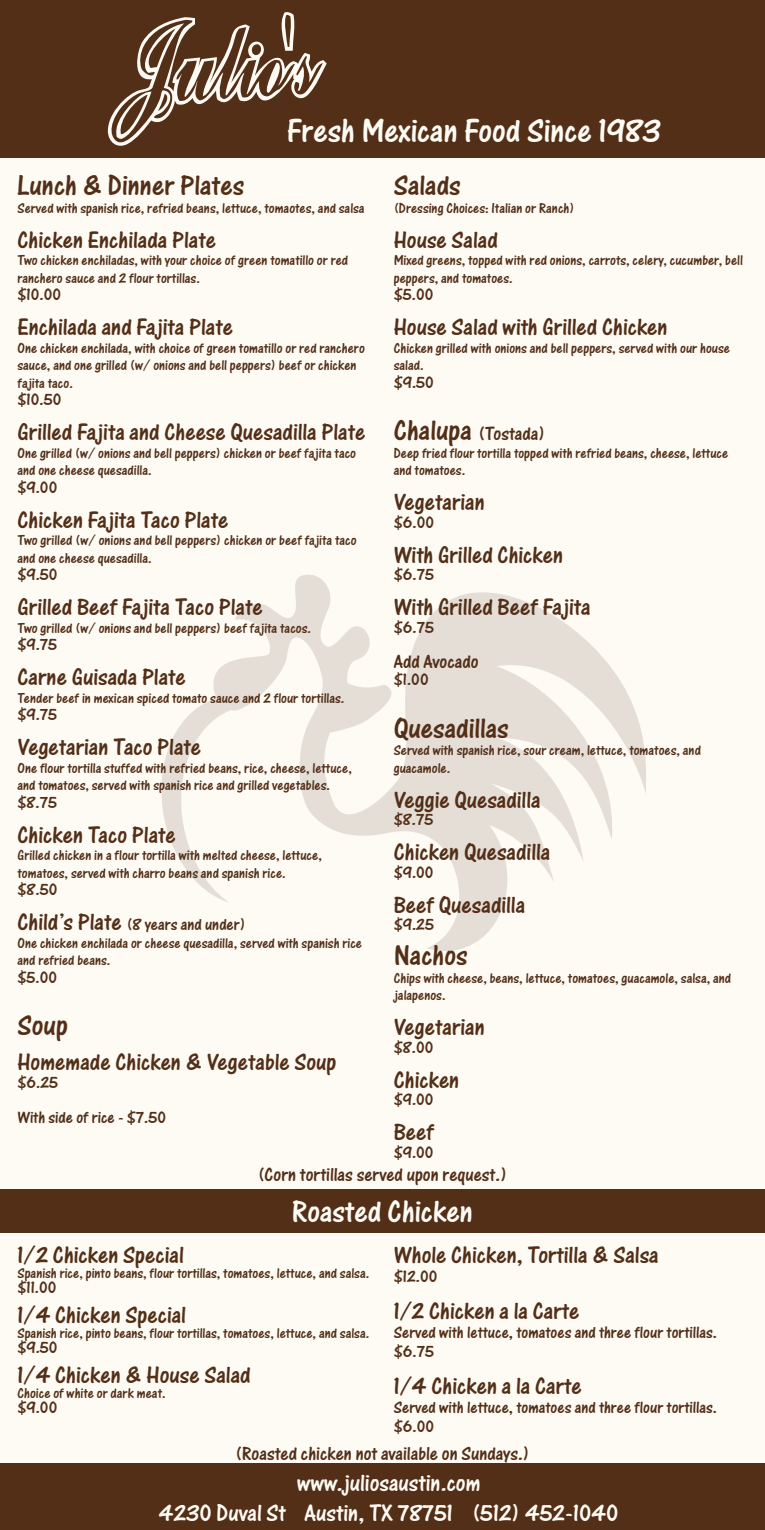
<style>
.page{position:relative;width:765px;height:1530px;background:#fefbf4}
.page>*{position:absolute;margin:0;border:0;box-sizing:border-box;transform-origin:0 0}
.t1{font:35px "One Stroke Script Let Plain";color:#fefbf4}
.t2{font:32.5px "One Stroke Script Let Plain";color:#fefbf4}
.t3{font:30px "One Stroke Script Let Plain";color:#532f18}
.t4{font:25px "One Stroke Script Let Plain";color:#532f18}
.t5{font:25px "One Stroke Script Let Plain";color:#fefbf4}
.t6{font:20px "One Stroke Script Let Plain";color:#532f18}
.t7{font:17.5px "One Stroke Script Let Plain";color:#532f18}
.t8{font:15px/17.5px "One Stroke Script Let Plain";color:#532f18}
.s1{font-size:25px}
.s2{font-size:30px}
</style>
<div class="page">
<svg style="left:161px;top:574px;width:485px;height:377px"></svg>
<div style="left:0;top:0;width:765px;height:158px;background:#532f18"></div>
<div style="left:0;top:1464px;width:765px;height:66px;background:#532f18"></div>
<div style="left:0;top:1190px;width:765px;height:43px;background:#532f18"></div>
<svg style="left:107px;top:12px;width:220px;height:134px"></svg>
<p class="t1" style="left:287px;top:111px;width:375px">Fresh Mexican Food Since 1983</p>
<p class="t3" style="left:18px;top:168px;width:228px">Lunch &amp; Dinner Plates</p>
<p class="t8" style="left:18px;top:199px;width:349px">Served with spanish rice, refried beans, lettuce, tomaotes, and salsa</p>
<p class="t4" style="left:18px;top:225px;width:200px">Chicken Enchilada Plate</p>
<p class="t8" style="left:18px;top:252px;width:332px">Two chicken enchiladas, with your choice of green tomatillo or red ranchero sauce and 2 flour tortillas.</p>
<p class="t7" style="left:18px;top:285px;width:45px">$10.00</p>
<p class="t4" style="left:18px;top:313px;width:217px">Enchilada and Fajita Plate</p>
<p class="t8" style="left:18px;top:339px;width:349px">One chicken enchilada, with choice of green tomatillo or red ranchero sauce, and one grilled (w/ onions and bell peppers) beef or chicken fajita taco.</p>
<p class="t7" style="left:18px;top:390px;width:45px">$10.50</p>
<p class="t4" style="left:18px;top:418px;width:349px">Grilled Fajita and Cheese Quesadilla Plate</p>
<p class="t8" style="left:18px;top:444px;width:340px">One grilled (w/ onions and bell peppers) chicken or beef fajita taco and one cheese quesadilla.</p>
<p class="t7" style="left:18px;top:477px;width:41px">$9.00</p>
<p class="t4" style="left:18px;top:505px;width:213px">Chicken Fajita Taco Plate</p>
<p class="t8" style="left:18px;top:532px;width:341px">Two grilled (w/ onions and bell peppers) chicken or beef fajita taco and one cheese quesadilla.</p>
<p class="t7" style="left:18px;top:565px;width:42px">$9.50</p>
<p class="t4" style="left:18px;top:593px;width:247px">Grilled Beef Fajita Taco Plate</p>
<p class="t8" style="left:18px;top:619px;width:295px">Two grilled (w/ onions and bell peppers) beef fajita tacos.</p>
<p class="t7" style="left:18px;top:635px;width:41px">$9.75</p>
<p class="t4" style="left:18px;top:663px;width:170px">Carne Guisada Plate</p>
<p class="t8" style="left:18px;top:689px;width:329px">Tender beef in mexican spiced tomato sauce and 2 flour tortillas.</p>
<p class="t7" style="left:18px;top:705px;width:41px">$9.75</p>
<p class="t4" style="left:18px;top:733px;width:185px">Vegetarian Taco Plate</p>
<p class="t8" style="left:18px;top:759px;width:336px">One flour tortilla stuffed with refried beans, rice, cheese, lettuce, and tomatoes, served with spanish rice and grilled vegetables.</p>
<p class="t7" style="left:18px;top:792px;width:41px">$8.75</p>
<p class="t4" style="left:18px;top:820px;width:160px">Chicken Taco Plate</p>
<p class="t8" style="left:18px;top:847px;width:306px">Grilled chicken in a flour tortilla with melted cheese, lettuce, tomatoes, served with charro beans and spanish rice.</p>
<p class="t7" style="left:18px;top:880px;width:41px">$8.50</p>
<p class="t7" style="left:18px;top:915px;width:230px"><span class="s1">Child’s Plate</span> (8 years and under)</p>
<p class="t8" style="left:18px;top:934px;width:346px">One chicken enchilada or cheese quesadilla, served with spanish rice and refried beans.</p>
<p class="t7" style="left:18px;top:967px;width:41px">$5.00</p>
<p class="t3" style="left:18px;top:1008px;width:52px">Soup</p>
<p class="t4" style="left:18px;top:1048px;width:320px">Homemade Chicken &amp; Vegetable Soup</p>
<p class="t7" style="left:18px;top:1072px;width:42px">$6.25</p>
<p class="t7" style="left:18px;top:1107px;width:150px">With side of rice - $7.50</p>
<p class="t3" style="left:394px;top:168px;width:69px">Salads</p>
<p class="t8" style="left:394px;top:199px;width:182px">(Dressing Choices: Italian or Ranch)</p>
<p class="t4" style="left:394px;top:225px;width:106px">House Salad</p>
<p class="t8" style="left:394px;top:252px;width:351px">Mixed greens, topped with red onions, carrots, celery, cucumber, bell peppers, and tomatoes.</p>
<p class="t7" style="left:394px;top:285px;width:41px">$5.00</p>
<p class="t4" style="left:394px;top:313px;width:275px">House Salad with Grilled Chicken</p>
<p class="t8" style="left:394px;top:339px;width:338px">Chicken grilled with onions and bell peppers, served with our house salad.</p>
<p class="t7" style="left:394px;top:372px;width:42px">$9.50</p>
<p class="t6" style="left:394px;top:422px;width:153px"><span class="s2">Chalupa</span> (Tostada)</p>
<p class="t8" style="left:394px;top:444px;width:336px">Deep fried flour tortilla topped with refried beans, cheese, lettuce and tomatoes.</p>
<p class="t4" style="left:394px;top:488px;width:93px">Vegetarian</p>
<p class="t7" style="left:394px;top:512px;width:42px">$6.00</p>
<p class="t4" style="left:394px;top:540px;width:171px">With Grilled Chicken</p>
<p class="t7" style="left:394px;top:565px;width:42px">$6.75</p>
<p class="t4" style="left:394px;top:593px;width:198px">With Grilled Beef Fajita</p>
<p class="t7" style="left:394px;top:617px;width:42px">$6.75</p>
<p class="t6" style="left:394px;top:650px;width:86px">Add Avocado</p>
<p class="t7" style="left:394px;top:670px;width:36px">$1.00</p>
<p class="t3" style="left:394px;top:711px;width:117px">Quesadillas</p>
<p class="t8" style="left:394px;top:742px;width:309px">Served with spanish rice, sour cream, lettuce, tomatoes, and guacamole.</p>
<p class="t4" style="left:394px;top:785px;width:148px">Veggie Quesadilla</p>
<p class="t7" style="left:394px;top:810px;width:41px">$8.75</p>
<p class="t4" style="left:394px;top:838px;width:158px">Chicken Quesadilla</p>
<p class="t7" style="left:394px;top:862px;width:41px">$9.00</p>
<p class="t4" style="left:394px;top:890px;width:133px">Beef Quesadilla</p>
<p class="t7" style="left:394px;top:915px;width:42px">$9.25</p>
<p class="t3" style="left:394px;top:938px;width:75px">Nachos</p>
<p class="t8" style="left:394px;top:969px;width:339px">Chips with cheese, beans, lettuce, tomatoes, guacamole, salsa, and jalapenos.</p>
<p class="t4" style="left:394px;top:1013px;width:93px">Vegetarian</p>
<p class="t7" style="left:394px;top:1037px;width:41px">$8.00</p>
<p class="t4" style="left:394px;top:1065px;width:67px">Chicken</p>
<p class="t7" style="left:394px;top:1090px;width:41px">$9.00</p>
<p class="t4" style="left:394px;top:1118px;width:42px">Beef</p>
<p class="t7" style="left:394px;top:1142px;width:41px">$9.00</p>
<p class="t6" style="left:258px;top:1163px;width:251px">(Corn tortillas served upon request.)</p>
<p class="t2" style="left:292px;top:1193px;width:182px">Roasted Chicken</p>
<p class="t4" style="left:394px;top:1240px;width:267px">Whole Chicken, Tortilla &amp; Salsa</p>
<p class="t7" style="left:394px;top:1266px;width:45px">$12.00</p>
<p class="t4" style="left:394px;top:1297px;width:187px">1/2 Chicken a la Carte</p>
<p class="t7" style="left:394px;top:1322px;width:325px">Served with lettuce, tomatoes and three flour tortillas.</p>
<p class="t7" style="left:394px;top:1341px;width:42px">$6.75</p>
<p class="t4" style="left:394px;top:1372px;width:190px">1/4 Chicken a la Carte</p>
<p class="t7" style="left:394px;top:1397px;width:325px">Served with lettuce, tomatoes and three flour tortillas.</p>
<p class="t7" style="left:394px;top:1416px;width:42px">$6.00</p>
<p class="t4" style="left:18px;top:1240px;width:168px">1/2 Chicken Special</p>
<p class="t8" style="left:18px;top:1264px;width:353px">Spanish rice, pinto beans, flour tortillas, tomatoes, lettuce, and salsa.</p>
<p class="t7" style="left:18px;top:1277px;width:41px">$11.00</p>
<p class="t4" style="left:18px;top:1300px;width:170px">1/4 Chicken Special</p>
<p class="t8" style="left:18px;top:1324px;width:353px">Spanish rice, pinto beans, flour tortillas, tomatoes, lettuce, and salsa.</p>
<p class="t7" style="left:18px;top:1337px;width:42px">$9.50</p>
<p class="t4" style="left:18px;top:1360px;width:235px">1/4 Chicken &amp; House Salad</p>
<p class="t8" style="left:18px;top:1384px;width:150px">Choice of white or dark meat.</p>
<p class="t7" style="left:18px;top:1397px;width:41px">$9.00</p>
<p class="t6" style="left:235px;top:1442px;width:296px">(Roasted chicken not available on Sundays.)</p>
<p class="t5" style="left:297px;top:1468px;width:185px">www.juliosaustin.com</p>
<p class="t5" style="left:159px;top:1498px;width:461px">4230 Duval St Austin, TX 78751 (512) 452-1040</p>
</div>
